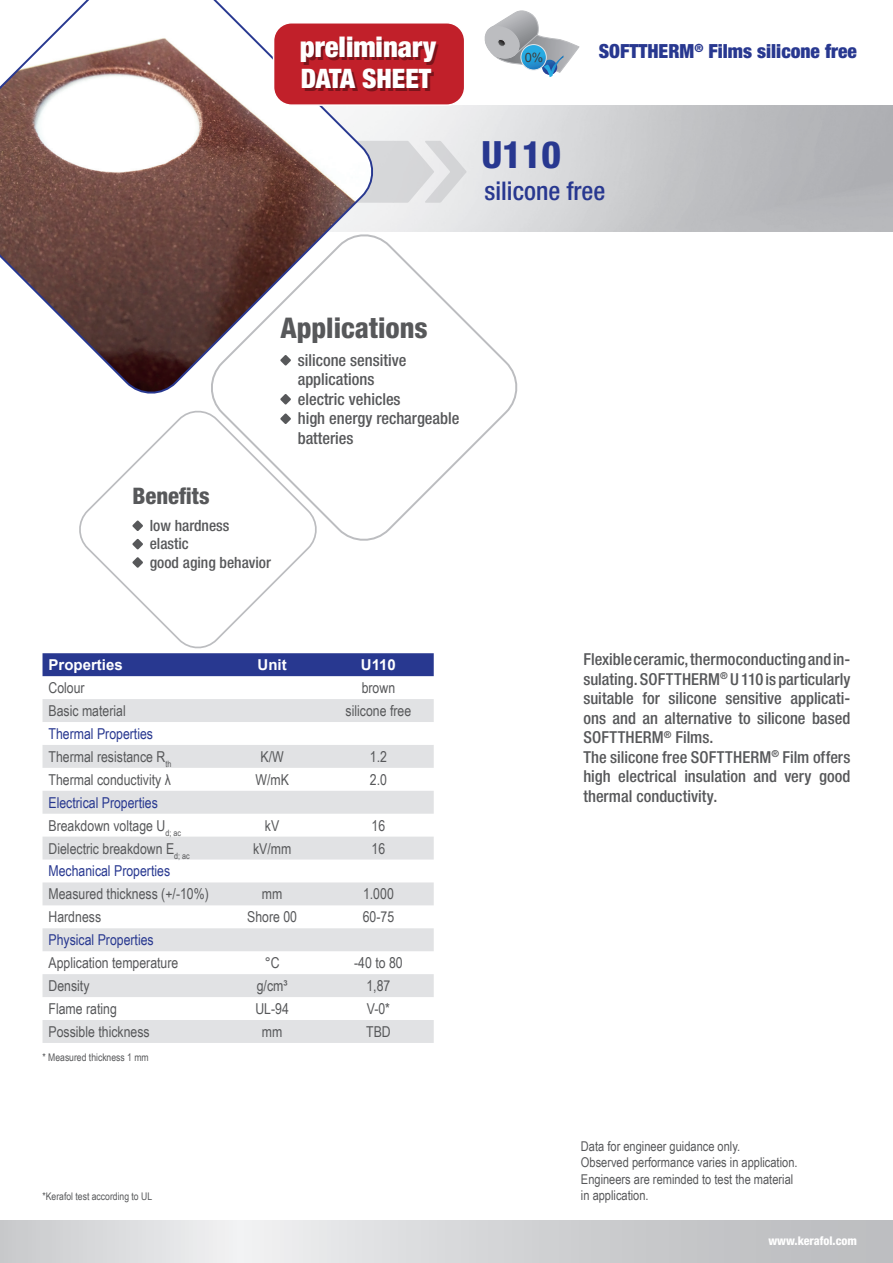
<style>
.page{position:relative;width:893px;height:1263px;background:#fff}
.page>*{position:absolute;margin:0;border:0;box-sizing:border-box;transform-origin:0 0}
.t1{font:800 condensed 37.65px "Helvetica Neue LT Pro";color:#283890}
.t2{font:900 condensed 28.65px "Helvetica Neue LT Pro";color:#fff}
.t3{font:800 condensed 28.5px "Helvetica Neue LT Pro";color:#57585a}
.t4{font:900 condensed 26.85px "Helvetica Neue LT Pro";color:#fff}
.t5{font:500 condensed 25.8px "Helvetica Neue LT Pro";color:#283890}
.t6{font:800 condensed 22.8px "Helvetica Neue LT Pro";color:#57585a}
.t7{font:900 condensed 19.5px "Helvetica Neue LT Pro";color:#283890}
.t8{font:500 condensed 16.5px/19.5px "Helvetica Neue LT Pro";color:#57585a}
.t9{font:500 condensed 15.45px/18.3px "Helvetica Neue LT Pro";color:#57585a}
.t10{font:15px/23px "Arial Narrow";color:#57585a}
.t11{font:15px/23px "Arial Narrow";color:#283890}
.t12{font:700 15px "Arial";color:#fff}
.t13{font:13.5px/16.2px "Arial Narrow";color:#57585a}
.t14{font:12.9px "Arial";color:#3e3e3f}
.t15{font:800 condensed 12px "Helvetica Neue LT Pro";color:#fff}
.t16{font:10.5px "Arial Narrow";color:#57585a}
.s1{color:#283890}
.s2{color:#57585a}
</style>
<div class="page">
<svg style="left:213px;top:237px;width:305px;height:304px"></svg>
<svg style="left:378px;top:141px;width:88px;height:62px;background:#dcdcde"></svg>
<svg style="left:280px;top:399px;width:11px;height:6px"></svg>
<svg style="left:79px;top:409px;width:242px;height:240px"></svg>
<div style="left:43px;top:653px;width:391px;height:23px;background:#283890"></div>
<svg style="left:43px;top:699px;width:391px;height:344px;fill:#e1e2e4"></svg>
<svg style="left:0;top:0;width:378px;height:399px"></svg>
<svg style="left:132px;top:520px;width:11px;height:11px"></svg>
<svg style="left:132px;top:539px;width:11px;height:10px"></svg>
<svg style="left:132px;top:557px;width:11px;height:11px"></svg>
<div style="left:274px;top:23px;width:191px;height:82px;background:#c1202a;border-radius:18px"></div>
<div style="left:273px;top:22px;width:192px;height:84px;border:2px solid #fff;border-radius:18px"></div>
<svg style="left:0;top:1220px;width:893px;height:43px;background:#d3d4d6"></svg>
<svg style="left:484px;top:10px;width:95px;height:67px"></svg>
<svg style="left:521px;top:45px;width:25px;height:25px"></svg>
<div style="left:521px;top:44px;width:25px;height:26px;border:1px solid #e6e7e9;border-radius:50%"></div>
<h2 class="t2" style="left:300px;top:30px;width:138px">preliminary</h2>
<h3 class="t4" style="left:301px;top:62px;width:132px">DATA SHEET</h3>
<p class="t14" style="left:525px;top:49px;width:20px">0%</p>
<p class="t7" style="left:599px;top:39px;width:260px">SOFTTHERM<sup>®</sup> Films silicone free</p>
<h1 class="t1" style="left:481px;top:131px;width:81px">U110</h1>
<h3 class="t5" style="left:485px;top:176px;width:122px">silicone free</h3>
<h3 class="t3" style="left:280px;top:310px;width:149px">Applications</h3>
<p class="t8" style="left:298px;top:350px;width:163px">silicone sensitive applications<br>electric vehicles<br>high energy rechargeable batteries</p>
<h3 class="t6" style="left:132px;top:482px;width:79px">Benefits</h3>
<p class="t9" style="left:150px;top:516px;width:123px">low hardness elastic<br>good aging behavior</p>
<p class="t12" style="left:49px;top:655px;width:76px">Properties</p>
<p class="t12" style="left:258px;top:655px;width:31px">Unit</p>
<p class="t12" style="left:361px;top:655px;width:37px">U110</p>
<p class="t10" style="left:49px;top:676px;width:38px">Colour</p>
<p class="t10" style="left:362px;top:676px;width:35px">brown</p>
<p class="t10" style="left:49px;top:699px;width:79px">Basic material</p>
<p class="t10" style="left:346px;top:699px;width:67px">silicone free</p>
<p class="t10" style="left:49px;top:722px;width:124px"><span class="s1">Thermal Properties<br></span>Thermal resistance R<sub>th</sub></p>
<p class="t10" style="left:261px;top:744px;width:25px">K/W</p>
<p class="t10" style="left:370px;top:744px;width:19px">1.2</p>
<p class="t10" style="left:49px;top:767px;width:124px">Thermal conductivity λ</p>
<p class="t10" style="left:255px;top:767px;width:35px">W/mK</p>
<p class="t10" style="left:370px;top:767px;width:19px">2.0</p>
<p class="t11" style="left:49px;top:790px;width:134px">Electrical Properties<br><span class="s2">Breakdown voltage U</span><sub>d;</sub> <sub>ac</sub></p>
<p class="t10" style="left:265px;top:813px;width:16px">kV</p>
<p class="t10" style="left:372px;top:813px;width:15px">16</p>
<p class="t10" style="left:49px;top:836px;width:143px">Dielectric breakdown E<sub>d;</sub> <sub>ac</sub></p>
<p class="t10" style="left:253px;top:836px;width:40px">kV/mm</p>
<p class="t10" style="left:372px;top:836px;width:15px">16</p>
<p class="t11" style="left:49px;top:859px;width:123px">Mechanical Properties</p>
<p class="t10" style="left:49px;top:882px;width:162px">Measured thickness (+/-10%)</p>
<p class="t10" style="left:262px;top:882px;width:22px">mm</p>
<p class="t10" style="left:363px;top:882px;width:32px">1.000</p>
<p class="t10" style="left:49px;top:905px;width:54px">Hardness</p>
<p class="t10" style="left:247px;top:905px;width:51px">Shore 00</p>
<p class="t10" style="left:363px;top:905px;width:33px">60-75</p>
<p class="t11" style="left:49px;top:928px;width:107px">Physical Properties</p>
<p class="t10" style="left:49px;top:951px;width:131px">Application temperature</p>
<p class="t10" style="left:265px;top:951px;width:16px">°C</p>
<p class="t10" style="left:354px;top:951px;width:50px">-40 to 80</p>
<p class="t10" style="left:49px;top:974px;width:43px">Density</p>
<p class="t10" style="left:257px;top:974px;width:32px">g/cm³</p>
<p class="t10" style="left:366px;top:974px;width:25px">1,87</p>
<p class="t10" style="left:49px;top:997px;width:70px">Flame rating</p>
<p class="t10" style="left:255px;top:997px;width:35px">UL-94</p>
<p class="t10" style="left:367px;top:997px;width:25px">V-0*</p>
<p class="t10" style="left:49px;top:1019px;width:103px">Possible thickness</p>
<p class="t10" style="left:262px;top:1019px;width:22px">mm</p>
<p class="t10" style="left:366px;top:1019px;width:26px">TBD</p>
<p class="t16" style="left:43px;top:1050px;width:108px">* Measured thickness 1 mm</p>
<p class="t16" style="left:43px;top:1188px;width:111px">*Kerafol test according to UL</p>
<p class="t8" style="left:583px;top:649px;width:269px">Flexible ceramic, thermoconducting and in&shy;sulating. SOFTTHERM<sup>®</sup> U 110 is particularly suitable for silicone sensitive applicati&shy;ons and an alternative to silicone based SOFTTHERM<sup>®</sup> Films.<br>The silicone free SOFTTHERM<sup>®</sup> Film offers high electrical insulation and very good thermal conductivity.</p>
<p class="t13" style="left:581px;top:1138px;width:218px">Data for engineer guidance only.<br>Observed performance varies in application.<br>Engineers are reminded to test the material in application.</p>
<p class="t15" style="left:768px;top:1233px;width:90px">www.kerafol.com</p>
</div>
